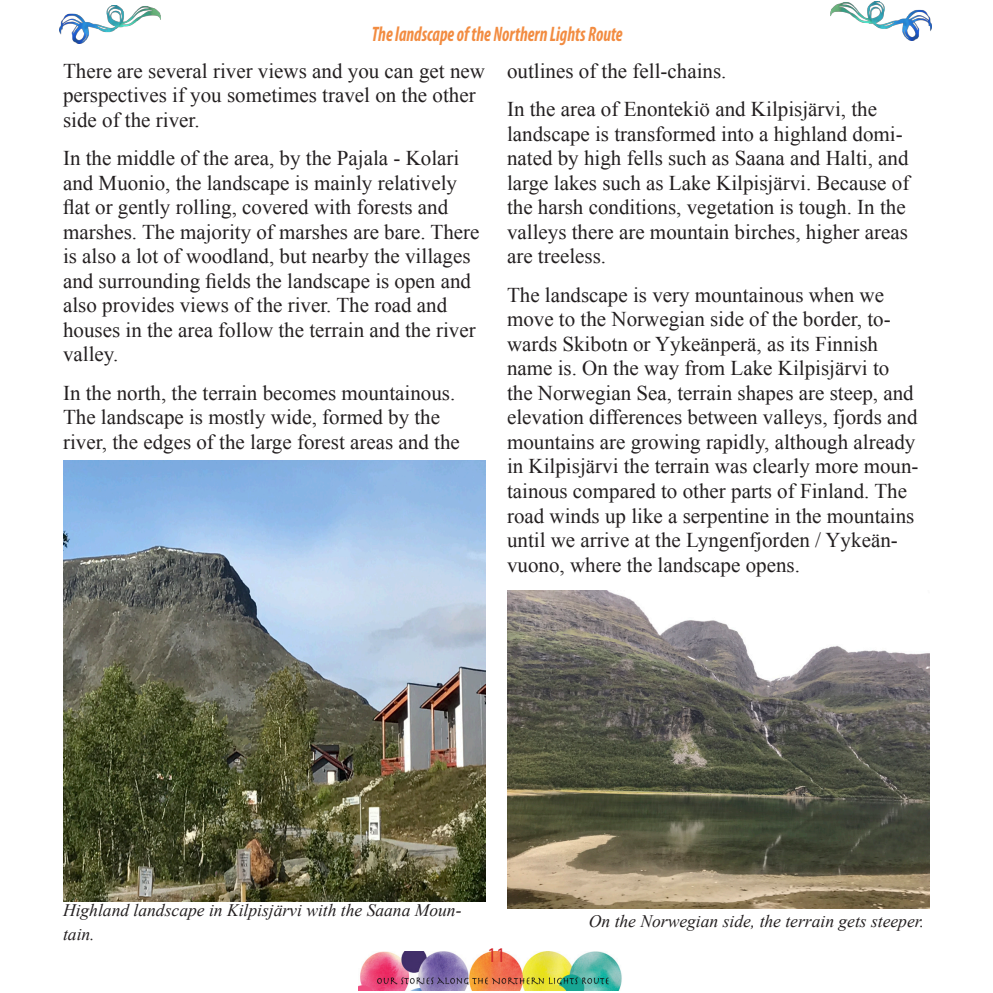
<style>
.page{position:relative;width:993px;height:993px;background:#fff}
.page>*{position:absolute;margin:0;border:0;box-sizing:border-box;transform-origin:0 0}
.Body_2{font:21px/24.5px "Times New Roman";color:#231f20}
.t1{font:italic 700 condensed 21px "Myriad Pro";color:#f28c41;scale:.83 1}
.t2{font:21px "Myriad Pro";color:#d1232a;scale:.83 1}
.Body_2-2{font:italic 17.5px/24.5px "Times New Roman";color:#231f20}
</style>
<div class="page">
<img style="left:359px;top:951px;width:263px;height:38px">
<img style="left:59px;top:5px;width:101px;height:38px">
<img style="left:830px;top:2px;width:101px;height:38px">
<img style="left:63px;top:460px;width:423px;height:441px">
<img style="left:507px;top:590px;width:422px;height:317px">
<p class="t1" style="left:372px;top:21px;width:303px">The landscape of the Northern Lights Route</p>
<p class="Body_2" style="left:63px;top:58px;width:423px">There are several river views and you can get new perspectives if you sometimes travel on the other side of the river.</p>
<p class="Body_2" style="left:63px;top:145px;width:418px">In the middle of the area, by the Pajala - Kolari and Muonio, the landscape is mainly relatively flat or gently rolling, covered with forests and marshes. The majority of marshes are bare. There is also a lot of woodland, but nearby the villages and surrounding fields the landscape is open and also provides views of the river. The road and houses in the area follow the terrain and the river valley.</p>
<p class="Body_2" style="left:63px;top:380px;width:398px">In the north, the terrain becomes mountainous.<br>The landscape is mostly wide, formed by the river, the edges of the large forest areas and the</p>
<p class="Body_2" style="left:507px;top:58px;width:221px">outlines of the fell-chains.</p>
<p class="Body_2" style="left:507px;top:96px;width:404px">In the area of Enontekiö and Kilpisjärvi, the landscape is transformed into a highland domi&shy;nated by high fells such as Saana and Halti, and large lakes such as Lake Kilpisjärvi. Because of the harsh conditions, vegetation is tough. In the valleys there are mountain birches, higher areas are treeless.</p>
<p class="Body_2" style="left:507px;top:282px;width:413px">The landscape is very mountainous when we move to the Norwegian side of the border, to&shy;wards Skibotn or Yykeänperä, as its Finnish name is. On the way from Lake Kilpisjärvi to the Norwegian Sea, terrain shapes are steep, and elevation differences between valleys, fjords and mountains are growing rapidly, although already in Kilpisjärvi the terrain was clearly more moun&shy;tainous compared to other parts of Finland. The road winds up like a serpentine in the mountains until we arrive at the Lyngenfjorden / Yykeän&shy;vuono, where the landscape opens.</p>
<p class="Body_2-2" style="left:63px;top:896px;width:400px">Highland landscape in Kilpisjärvi with the Saana Moun&shy;tain.</p>
<p class="t2" style="left:487px;top:942px;width:23px">11</p>
<p class="Body_2-2" style="left:588px;top:908px;width:336px">On the Norwegian side, the terrain gets steeper.</p>
</div>
